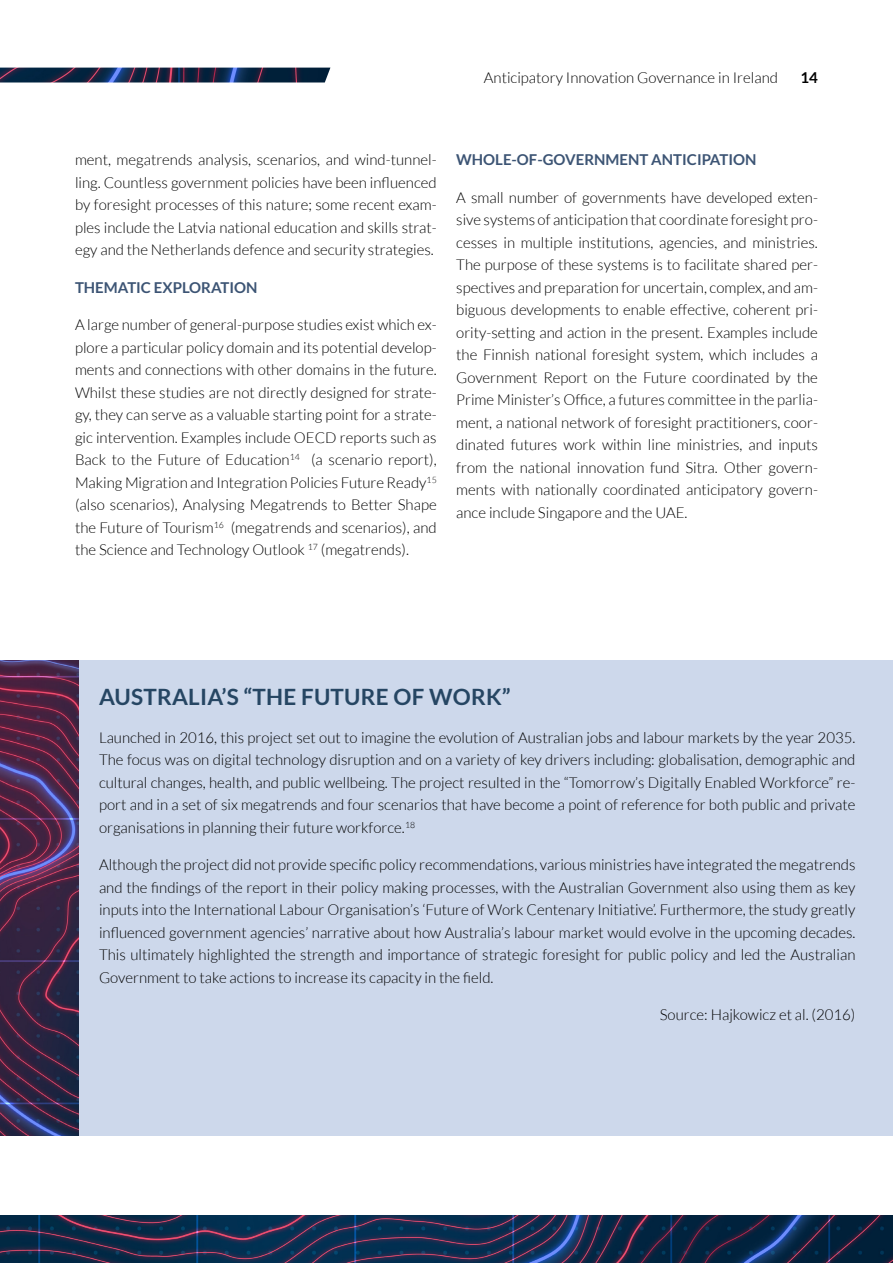
<style>
.page{position:relative;width:893px;height:1263px;background:#fff}
.page>*{position:absolute;margin:0;border:0;box-sizing:border-box;transform-origin:0 0}
.Secondary_Headline{font:700 22.5px "Lato";letter-spacing:.01em;color:#264663}
.Standard_Text{font:300 15px/22.5px "Lato";color:#000;text-align:justify}
.Standard_Text-2{font:700 15px "Lato";color:#3c5474}
.t1{font:700 15px "Lato";color:#000}
</style>
<div class="page">
<img style="left:0;top:1215px;width:893px;height:48px">
<img style="left:0;top:660px;width:80px;height:475px">
<div style="left:80px;top:660px;width:813px;height:475px;background:#cdd8eb"></div>
<img style="left:0;top:68px;width:330px;height:14px">
<p class="Standard_Text" style="left:484px;top:66px;width:296px">Anticipatory Innovation Governance in Ireland</p>
<p class="t1" style="left:801px;top:68px;width:19px">14</p>
<p class="Standard_Text" style="left:75px;top:148px;width:363px">ment, megatrends analysis, scenarios, and wind-tunnel&shy;ling. Countless government policies have been influenced by foresight processes of this nature; some recent exam&shy;ples include the Latvia national education and skills strat&shy;egy and the Netherlands defence and security strategies.</p>
<p class="Standard_Text-2" style="left:75px;top:278px;width:184px">THEMATIC EXPLORATION</p>
<p class="Standard_Text" style="left:75px;top:313px;width:363px">A large number of general-purpose studies exist which ex&shy;plore a particular policy domain and its potential develop&shy;ments and connections with other domains in the future.<br>Whilst these studies are not directly designed for strate&shy;gy, they can serve as a valuable starting point for a strate&shy;gic intervention. Examples include OECD reports such as Back to the Future of Education<sup>14</sup> (a scenario report), Making Migration and Integration Policies Future Ready<sup>15 </sup>(also scenarios), Analysing Megatrends to Better Shape the Future of Tourism<sup>16</sup> (megatrends and scenarios), and the Science and Technology Outlook <sup>17</sup> (megatrends).</p>
<p class="Standard_Text-2" style="left:456px;top:151px;width:302px">WHOLE-OF-GOVERNMENT ANTICIPATION</p>
<p class="Standard_Text" style="left:456px;top:186px;width:363px">A small number of governments have developed exten&shy;sive systems of anticipation that coordinate foresight pro&shy;cesses in multiple institutions, agencies, and ministries.<br>The purpose of these systems is to facilitate shared per&shy;spectives and preparation for uncertain, complex, and am&shy;biguous developments to enable effective, coherent pri&shy;ority-setting and action in the present. Examples include the Finnish national foresight system, which includes a Government Report on the Future coordinated by the Prime Minister’s Office, a futures committee in the parlia&shy;ment, a national network of foresight practitioners, coor&shy;dinated futures work within line ministries, and inputs from the national innovation fund Sitra. Other govern&shy;ments with nationally coordinated anticipatory govern&shy;ance include Singapore and the UAE.</p>
<p class="Secondary_Headline" style="left:99px;top:684px;width:413px">AUSTRALIA’S “THE FUTURE OF WORK”</p>
<p class="Standard_Text" style="left:99px;top:726px;width:758px">Launched in 2016, this project set out to imagine the evolution of Australian jobs and labour markets by the year 2035.<br>The focus was on digital technology disruption and on a variety of key drivers including: globalisation, demographic and cultural changes, health, and public wellbeing. The project resulted in the “Tomorrow’s Digitally Enabled Workforce” re&shy;port and in a set of six megatrends and four scenarios that have become a point of reference for both public and private organisations in planning their future workforce.<sup>18</sup></p>
<p class="Standard_Text" style="left:99px;top:853px;width:758px">Although the project did not provide specific policy recommendations, various ministries have integrated the megatrends and the findings of the report in their policy making processes, with the Australian Government also using them as key inputs into the International Labour Organisation’s ‘Future of Work Centenary Initiative’. Furthermore, the study greatly influenced government agencies’ narrative about how Australia’s labour market would evolve in the upcoming decades.<br>This ultimately highlighted the strength and importance of strategic foresight for public policy and led the Australian Government to take actions to increase its capacity in the field.</p>
<p class="Standard_Text" style="left:660px;top:1003px;width:197px">Source: Hajkowicz et al. (2016)</p>
</div>
